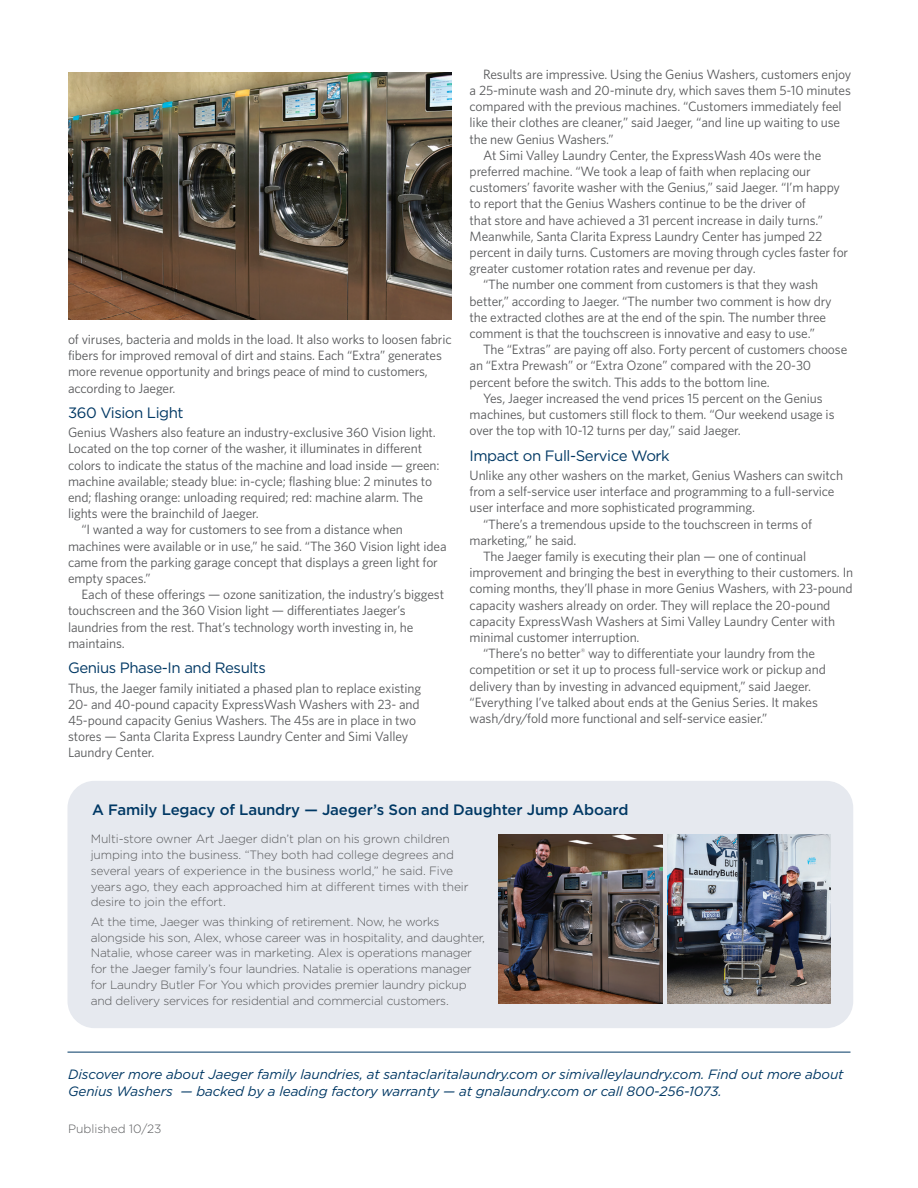
<style>
.page{position:relative;width:918px;height:1188px;background:#fff}
.page>*{position:absolute;margin:0;border:0;box-sizing:border-box;transform-origin:0 0}
.subhead-body_copy{font:15px "Gotham";letter-spacing:-.03em;color:#003864}
.ColumnSubhead{font:500 15px "Gotham";letter-spacing:-.01em;color:#003864}
.body_copy-indent{font:13.5px/16.2px "Whitney";letter-spacing:-.01em;color:#57585a}
.body_copy-no_indent{font:13.5px/16.2px "Whitney";letter-spacing:-.01em;color:#57585a}
.Text_-_last_paragraph_copy{font:italic 13.5px/16.5px "Gotham";letter-spacing:-.01em;color:#003864}
.ColumnSubhead-2{font:300 12px/15.9px "Gotham";letter-spacing:-.02em;color:#57585a}
.author{font:300 12px "Gotham";color:#57585a}
</style>
<div class="page">
<img style="left:68px;top:72px;width:384px;height:248px">
<div style="left:68px;top:781px;width:785px;height:247px;background:#e6e9ef;border-radius:27px"></div>
<hr style="left:68px;top:1052px;width:782px;height:1px;background:#003864">
<img style="left:667px;top:835px;width:164px;height:169px">
<img style="left:499px;top:835px;width:163px;height:169px">
<p class="body_copy-indent" style="left:68px;top:331px;width:385px">of viruses, bacteria and molds in the load. It also works to loosen fabric fibers for improved removal of dirt and stains. Each “Extra” generates more revenue opportunity and brings peace of mind to customers, according to Jaeger.</p>
<p class="subhead-body_copy" style="left:68px;top:403px;width:117px">360 Vision Light</p>
<p class="body_copy-no_indent" style="left:68px;top:424px;width:373px">Genius Washers also feature an industry-exclusive 360 Vision light.<br>Located on the top corner of the washer, it illuminates in different colors to indicate the status of the machine and load inside — green: machine available; steady blue: in-cycle; flashing blue: 2 minutes to end; flashing orange: unloading required; red: machine alarm. The lights were the brainchild of Jaeger.</p>
<p class="body_copy-indent" style="left:68px;top:521px;width:380px;text-indent:14px">“I wanted a way for customers to see from a distance when machines were available or in use,” he said. “The 360 Vision light idea came from the parking garage concept that displays a green light for empty spaces.”</p>
<p class="body_copy-indent" style="left:68px;top:586px;width:378px;text-indent:14px">Each of these offerings — ozone sanitization, the industry’s biggest touchscreen and the 360 Vision light — differentiates Jaeger’s laundries from the rest. That’s technology worth investing in, he maintains.</p>
<p class="subhead-body_copy" style="left:68px;top:658px;width:199px">Genius Phase-In and Results</p>
<p class="body_copy-no_indent" style="left:68px;top:679px;width:355px">Thus, the Jaeger family initiated a phased plan to replace existing 20- and 40-pound capacity ExpressWash Washers with 23- and 45-pound capacity Genius Washers. The 45s are in place in two stores — Santa Clarita Express Laundry Center and Simi Valley Laundry Center.</p>
<p class="body_copy-indent" style="left:470px;top:66px;width:383px;text-indent:14px">Results are impressive. Using the Genius Washers, customers enjoy a 25-minute wash and 20-minute dry, which saves them 5-10 minutes compared with the previous machines. “Customers immediately feel like their clothes are cleaner,” said Jaeger, “and line up waiting to use the new Genius Washers.”</p>
<p class="body_copy-indent" style="left:470px;top:147px;width:380px;text-indent:14px">At Simi Valley Laundry Center, the ExpressWash 40s were the preferred machine. “We took a leap of faith when replacing our customers’ favorite washer with the Genius,” said Jaeger. “I’m happy to report that the Genius Washers continue to be the driver of<br>that store and have achieved a 31 percent increase in daily turns.” Meanwhile, Santa Clarita Express Laundry Center has jumped 22 percent in daily turns. Customers are moving through cycles faster for greater customer rotation rates and revenue per day.</p>
<p class="body_copy-indent" style="left:470px;top:276px;width:364px;text-indent:14px">“The number one comment from customers is that they wash better,” according to Jaeger. “The number two comment is how dry the extracted clothes are at the end of the spin. The number three comment is that the touchscreen is innovative and easy to use.”</p>
<p class="body_copy-indent" style="left:470px;top:341px;width:379px;text-indent:14px">The “Extras” are paying off also. Forty percent of customers choose an “Extra Prewash” or “Extra Ozone” compared with the 20-30 percent before the switch. This adds to the bottom line.</p>
<p class="body_copy-indent" style="left:470px;top:390px;width:366px;text-indent:14px">Yes, Jaeger increased the vend prices 15 percent on the Genius machines, but customers still flock to them. “Our weekend usage is over the top with 10-12 turns per day,” said Jaeger.</p>
<p class="subhead-body_copy" style="left:470px;top:446px;width:202px">Impact on Full-Service Work</p>
<p class="body_copy-no_indent" style="left:470px;top:467px;width:375px">Unlike any other washers on the market, Genius Washers can switch from a self-service user interface and programming to a full-service user interface and more sophisticated programming.</p>
<p class="body_copy-indent" style="left:470px;top:515px;width:344px;text-indent:14px">“There’s a tremendous upside to the touchscreen in terms of marketing,” he said.</p>
<p class="body_copy-indent" style="left:470px;top:548px;width:385px;text-indent:14px">The Jaeger family is executing their plan — one of continual improvement and bringing the best in everything to their customers. In coming months, they’ll phase in more Genius Washers, with 23-pound capacity washers already on order. They will replace the 20-pound capacity ExpressWash Washers at Simi Valley Laundry Center with minimal customer interruption.</p>
<p class="body_copy-indent" style="left:470px;top:645px;width:358px;text-indent:14px">“There’s no better<sup>®</sup> way to differentiate your laundry from the competition or set it up to process full-service work or pickup and delivery than by investing in advanced equipment,” said Jaeger. “Everything I’ve talked about ends at the Genius Series. It makes wash/dry/fold more functional and self-service easier.”</p>
<p class="ColumnSubhead" style="left:92px;top:800px;width:538px">A Family Legacy of Laundry — Jaeger’s Son and Daughter Jump Aboard</p>
<p class="ColumnSubhead-2" style="left:91px;top:830px;width:379px">Multi-store owner Art Jaeger didn’t plan on his grown children jumping into the business. “They both had college degrees and several years of experience in the business world,” he said. Five years ago, they each approached him at different times with their desire to join the effort.</p>
<p class="ColumnSubhead-2" style="left:91px;top:913px;width:396px">At the time, Jaeger was thinking of retirement. Now, he works alongside his son, Alex, whose career was in hospitality, and daughter, Natalie, whose career was in marketing. Alex is operations manager for the Jaeger family’s four laundries. Natalie is operations manager for Laundry Butler For You which provides premier laundry pickup and delivery services for residential and commercial customers.</p>
<p class="Text_-_last_paragraph_copy" style="left:68px;top:1066px;width:777px">Discover more about Jaeger family laundries, at santaclaritalaundry.com or simivalleylaundry.com. Find out more about<br>Genius Washers — backed by a leading factory warranty — at gnalaundry.com or call 800-256-1073.</p>
<p class="author" style="left:68px;top:1121px;width:95px">Published 10/23</p>
</div>
